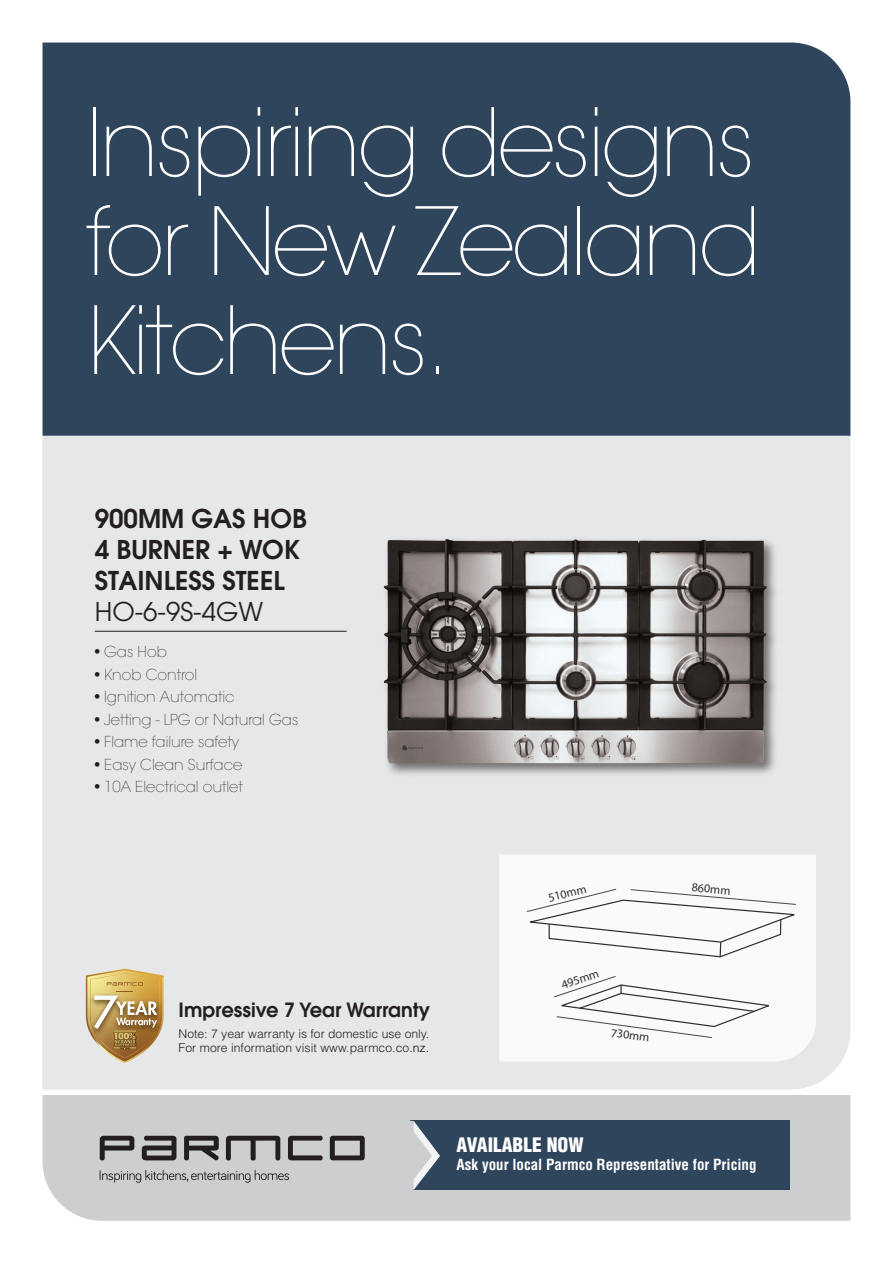
<style>
.page{position:relative;width:893px;height:1263px;background:#fff}
.page>*{position:absolute;margin:0;border:0;box-sizing:border-box;transform-origin:0 0}
.t1{font:200 93px/99px "Avant Garde";letter-spacing:-.04em;color:#fff;text-align:justify}
.t2{font:600 25.8px "Avant Garde";color:#231f20}
.t3{font:25.8px "Avant Garde";color:#231f20}
.t4{font:600 19.5px "Avant Garde";color:#231f20}
.t5{font:900 condensed 19.5px "Helvetica";color:#fff}
.t6{font:200 15px "Avant Garde";color:#231f20}
.t7{font:700 condensed 15px "Helvetica";color:#fff}
.t8{font:12.15px "Myriad Pro";color:#000}
.t9{font:300 12px/14.4px "Helvetica";color:#231f20}
.s1{color:#000}
</style>
<div class="page">
<div style="left:43px;top:436px;width:807px;height:653px;background:#e6e7e9"></div>
<div style="left:43px;top:43px;width:807px;height:393px;background:#2f455b"></div>
<svg style="left:86px;top:969px;width:78px;height:94px;background:#c7ac77"></svg>
<hr style="left:95px;top:631px;width:252px;height:1px;background:#231f20">
<div style="left:43px;top:1095px;width:807px;height:126px;background:#cdced0"></div>
<svg style="left:100px;top:1136px;width:34px;height:24px"></svg>
<svg style="left:142px;top:1136px;width:34px;height:24px"></svg>
<svg style="left:288px;top:1136px;width:35px;height:24px"></svg>
<svg style="left:184px;top:1136px;width:35px;height:25px"></svg>
<svg style="left:226px;top:1136px;width:54px;height:24px"></svg>
<svg style="left:330px;top:1136px;width:35px;height:24px"></svg>
<svg style="left:100px;top:1170px;width:189px;height:13px;background:#adadae"></svg>
<div style="left:410px;top:1121px;width:380px;height:69px;background:#2f455b"></div>
<svg style="left:391px;top:1121px;width:49px;height:69px"></svg>
<div style="left:381px;top:536px;width:399px;height:242px;background:#231f20;opacity:.6"></div>
<img style="left:384px;top:539px;width:384px;height:224px">
<svg style="left:499px;top:854px;width:317px;height:208px"></svg>
<svg style="left:527px;top:889px;width:269px;height:69px"></svg>
<svg style="left:554px;top:976px;width:216px;height:62px"></svg>
<p class="t1" style="left:86px;top:95px;width:677px">Inspiring designs for New Zealand Kitchens.</p>
<p class="t2" style="left:95px;top:502px;width:214px">900MM GAS HOB</p>
<p class="t2" style="left:95px;top:533px;width:206px">4 BURNER + WOK</p>
<p class="t2" style="left:95px;top:563px;width:191px">STAINLESS STEEL</p>
<p class="t3" style="left:95px;top:596px;width:170px">HO-6-9S-4GW</p>
<p class="t6" style="left:94px;top:643px;width:74px">• Gas Hob</p>
<p class="t6" style="left:94px;top:665px;width:104px">• Knob Control</p>
<p class="t6" style="left:94px;top:688px;width:142px">• Ignition Automatic</p>
<p class="t6" style="left:94px;top:710px;width:206px">• Jetting - LPG or Natural Gas</p>
<p class="t6" style="left:94px;top:733px;width:146px">• Flame failure safety</p>
<p class="t6" style="left:94px;top:755px;width:149px">• Easy Clean Surface</p>
<p class="t6" style="left:94px;top:778px;width:150px">• 10A Electrical outlet</p>
<p class="t4" style="left:179px;top:997px;width:253px">Impressive 7 Year Warranty</p>
<p class="t9" style="left:179px;top:1026px;width:252px">Note: 7 year warranty is for domestic use only.<br>For more information visit www.parmco.co<span class="s1">.nz.</span></p>
<p class="t8" style="left:547px;top:890px;width:40px;rotate:-14deg">510mm</p>
<p class="t8" style="left:692px;top:879px;width:40px;rotate:5deg">860mm</p>
<p class="t8" style="left:559px;top:978px;width:40px;rotate:-19deg">495mm</p>
<p class="t8" style="left:612px;top:1025px;width:40px;rotate:8deg">730mm</p>
<p class="t5" style="left:457px;top:1133px;width:128px">AVAILABLE NOW</p>
<p class="t7" style="left:457px;top:1155px;width:301px">Ask your local Parmco Representative for Pricing</p>
</div>
